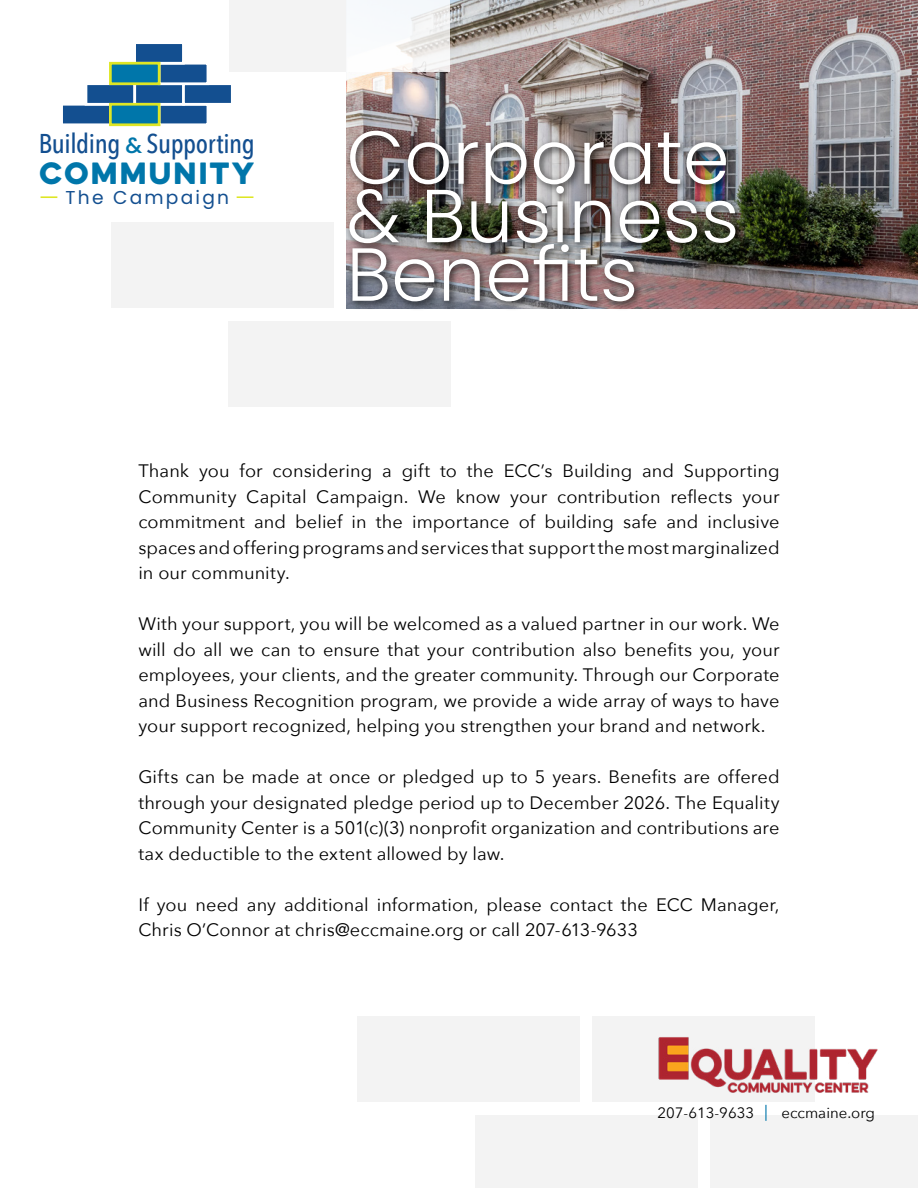
<style>
.page{position:relative;width:918px;height:1188px;background:#fff}
.page>*{position:absolute;margin:0;border:0;box-sizing:border-box;transform-origin:0 0}
.t1{font:300 75px/58.5px "Poppins";color:#fff}
.t2{font:27.6px "Eveleth Clean";letter-spacing:.08em;color:#0076aa}
.t3{font:500 27.15px "Avenir Next Condensed";letter-spacing:-.015em;color:#134f90}
.t4{font:18.6px "Poppins";letter-spacing:.12em;color:#134f90}
.t5{font:18px/25.5px "Avenir Next";letter-spacing:.005em;color:#000;text-align:justify}
.t6{font:15px "Avenir Next";color:#000}
.s1{font-family:"Poppins";font-size:22.05px;color:#0076aa}
</style>
<div class="page">
<img style="left:346px;top:0;width:572px;height:308px">
<div style="left:229px;top:321px;width:222px;height:86px;background:#f3f3f3"></div>
<div style="left:111px;top:222px;width:222px;height:86px;background:#f3f3f3"></div>
<div style="left:229px;top:0;width:117px;height:72px;background:#f3f3f3"></div>
<div style="left:345px;top:126px;width:400px;height:185px;background:#000;opacity:.75"></div>
<div style="left:62px;top:104px;width:48px;height:21px;background:#134f90"></div>
<div style="left:60px;top:103px;width:52px;height:23px;border:3px solid #fff"></div>
<div style="left:159px;top:104px;width:49px;height:21px;background:#134f90"></div>
<div style="left:158px;top:103px;width:51px;height:23px;border:3px solid #fff"></div>
<div style="left:86px;top:84px;width:49px;height:20px;background:#134f90"></div>
<div style="left:85px;top:82px;width:51px;height:24px;border:3px solid #fff"></div>
<div style="left:135px;top:84px;width:49px;height:20px;background:#134f90"></div>
<div style="left:133px;top:82px;width:52px;height:24px;border:3px solid #fff"></div>
<div style="left:184px;top:84px;width:48px;height:20px;background:#134f90"></div>
<div style="left:182px;top:82px;width:52px;height:24px;border:3px solid #fff"></div>
<div style="left:159px;top:63px;width:49px;height:21px;background:#134f90"></div>
<div style="left:158px;top:62px;width:51px;height:23px;border:3px solid #fff"></div>
<div style="left:135px;top:43px;width:48px;height:20px;background:#134f90"></div>
<div style="left:133px;top:41px;width:52px;height:24px;border:3px solid #fff"></div>
<div style="left:110px;top:63px;width:49px;height:21px;background:#0076aa"></div>
<div style="left:109px;top:62px;width:51px;height:23px;border:3px solid #dee624"></div>
<div style="left:110px;top:104px;width:49px;height:21px;background:#0076aa"></div>
<div style="left:109px;top:103px;width:51px;height:23px;border:3px solid #dee624"></div>
<svg style="left:41px;top:196px;width:16px;height:2px"></svg>
<svg style="left:237px;top:196px;width:16px;height:2px"></svg>
<svg style="left:346px;top:0;width:104px;height:72px"></svg>
<div style="left:710px;top:1115px;width:208px;height:73px;background:#f3f3f3"></div>
<div style="left:475px;top:1115px;width:222px;height:73px;background:#f3f3f3"></div>
<div style="left:593px;top:1016px;width:222px;height:86px;background:#f3f3f3"></div>
<div style="left:358px;top:1016px;width:222px;height:86px;background:#f3f3f3"></div>
<img style="left:658px;top:1037px;width:220px;height:56px">
<svg style="left:765px;top:1105px;width:2px;height:16px"></svg>
<p class="t3" style="left:39px;top:127px;width:217px">Building <span class="s1">&amp;</span> Supporting</p>
<p class="t2" style="left:40px;top:152px;width:216px">COMMUNITY</p>
<p class="t4" style="left:66px;top:186px;width:165px">The Campaign</p>
<p class="t1" style="left:346px;top:129px;width:385px">Corporate</p>
<p class="t1" style="left:346px;top:187px;width:394px">&amp; Business<br>Benefits</p>
<p class="t5" style="left:138px;top:457px;width:643px">Thank you for considering a gift to the ECC’s Building and Supporting Community Capital Campaign. We know your contribution reflects your commitment and belief in the importance of building safe and inclusive spaces and offering programs and services that support the most marginalized in our community.</p>
<p class="t5" style="left:138px;top:610px;width:643px">With your support, you will be welcomed as a valued partner in our work. We will do all we can to ensure that your contribution also benefits you, your employees, your clients, and the greater community. Through our Corporate and Business Recognition program, we provide a wide array of ways to have your support recognized, helping you strengthen your brand and network.</p>
<p class="t5" style="left:138px;top:763px;width:643px">Gifts can be made at once or pledged up to 5 years. Benefits are offered through your designated pledge period up to December 2026. The Equality Community Center is a 501(c)(3) nonprofit organization and contributions are tax deductible to the extent allowed by law.</p>
<p class="t5" style="left:138px;top:891px;width:643px">If you need any additional information, please contact the ECC Manager,<br>Chris O’Connor at chris@eccmaine.org or call 207-613-9633</p>
<p class="t6" style="left:658px;top:1100px;width:98px">207-613-9633</p>
<p class="t6" style="left:782px;top:1100px;width:95px">eccmaine.org</p>
</div>
